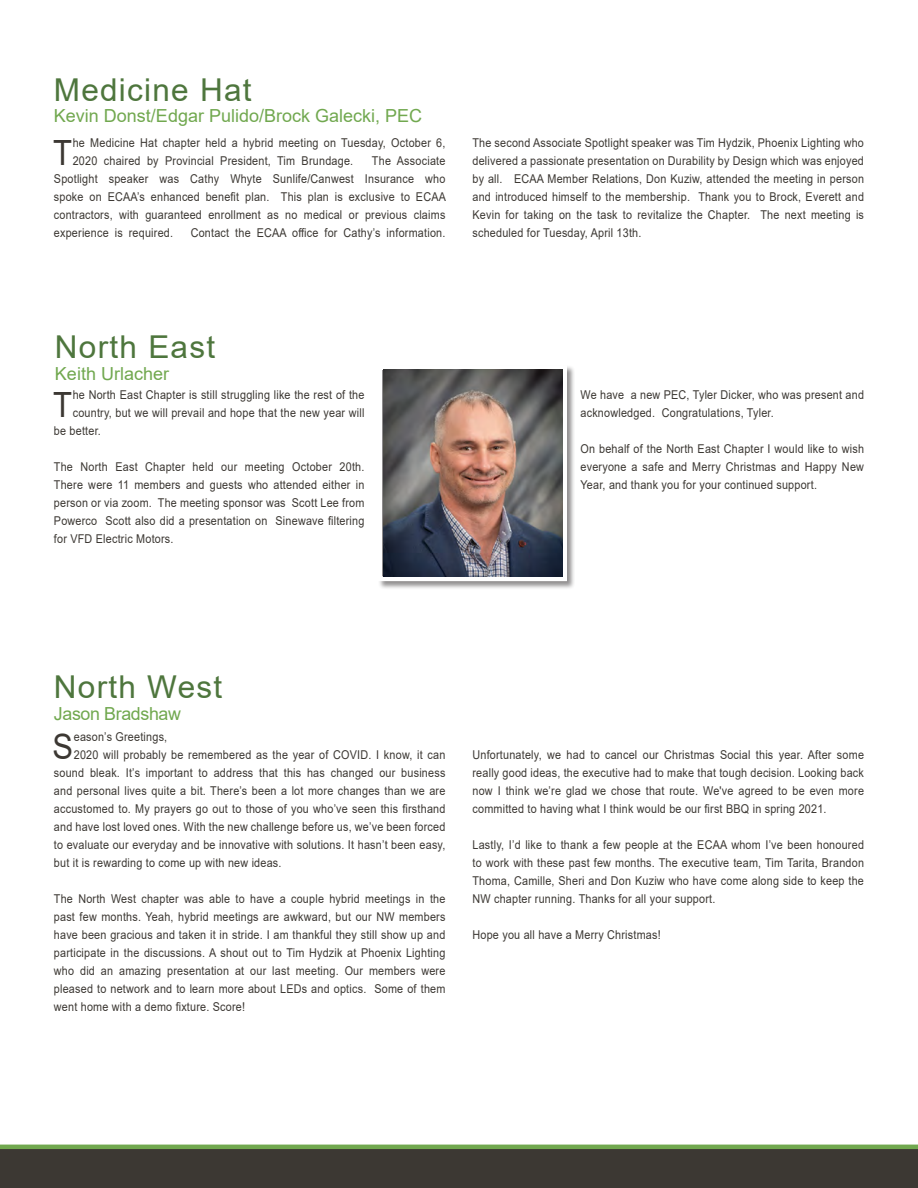
<style>
.page{position:relative;width:918px;height:1188px;background:#fff}
.page>*{position:absolute;margin:0;border:0;box-sizing:border-box;transform-origin:0 0}
.Main_Paragraph{font:34.8px "Arial";color:#3c3833;scale:.89 1}
.t1{font:31.5px "Arial";letter-spacing:.04em;color:#4e763d}
.t2{font:18px "Arial";color:#71a84f}
.t3{font:18px "Arial";letter-spacing:-.02em;color:#71a84f}
.Paragraph_Style_3{font:12.15px/18px "Arial";letter-spacing:.02em;color:#3c3833;text-align:justify;scale:.89 1}
.Main_Paragraph-2{font:12.15px/18px "Arial";letter-spacing:.02em;color:#3c3833;text-align:justify;scale:.89 1}
</style>
<div class="page">
<div style="left:378px;top:365px;width:198px;height:225px;background:#231f20;opacity:.5"></div>
<div style="left:378px;top:365px;width:189px;height:216px;border:4px solid #fff"></div>
<img style="left:383px;top:370px;width:180px;height:206px">
<svg style="left:0;top:1144px;width:918px;height:44px;background:#434638"></svg>
<p class="t1" style="left:54px;top:68px;width:199px">Medicine Hat</p>
<p class="t2" style="left:54px;top:104px;width:370px">Kevin Donst/Edgar Pulido/Brock Galecki, PEC</p>
<p class="Main_Paragraph" style="left:53px;top:129px;width:23px">T</p>
<p class="Main_Paragraph-2" style="left:73px;top:134px;width:420px">he Medicine Hat chapter held a hybrid meeting on Tuesday, October 6,<br>2020 chaired by Provincial President, Tim Brundage.</p>
<p class="Main_Paragraph-2" style="left:54px;top:152px;width:442px;text-indent:318px">The Associate Spotlight speaker was Cathy Whyte Sunlife/Canwest Insurance who spoke on ECAA’s enhanced benefit plan. This plan is exclusive to ECAA contractors, with guaranteed enrollment as no medical or previous claims experience is required.</p>
<p class="Main_Paragraph-2" style="left:191px;top:224px;width:288px">Contact the ECAA office for Cathy’s information.</p>
<p class="Main_Paragraph-2" style="left:472px;top:134px;width:441px">The second Associate Spotlight speaker was Tim Hydzik, Phoenix Lighting who delivered a passionate presentation on Durability by Design which was enjoyed by all. ECAA Member Relations, Don Kuziw, attended the meeting in person and introduced himself to the membership. Thank you to Brock, Everett and Kevin for taking on the task to revitalize the Chapter. The next meeting is scheduled for Tuesday, April 13th.</p>
<p class="t1" style="left:55px;top:325px;width:162px">North East</p>
<p class="t2" style="left:55px;top:361px;width:116px">Keith Urlacher</p>
<p class="Main_Paragraph" style="left:53px;top:380px;width:23px">T</p>
<p class="Main_Paragraph-2" style="left:73px;top:385px;width:329px">he North East Chapter is still struggling like the rest of the</p>
<p class="Main_Paragraph-2" style="left:73px;top:403px;width:329px">country, but we will prevail and hope that the new year will</p>
<p class="Main_Paragraph-2" style="left:54px;top:421px;width:54px">be better.</p>
<p class="Paragraph_Style_3" style="left:54px;top:457px;width:350px">The North East Chapter held our meeting October 20th.<br>There were 11 members and guests who attended either in person or via zoom. The meeting sponsor was Scott Lee from Powerco Scott also did a presentation on Sinewave filtering for VFD Electric Motors.</p>
<p class="Paragraph_Style_3" style="left:580px;top:385px;width:320px">We have a new PEC, Tyler Dicker, who was present and acknowledged. Congratulations, Tyler.</p>
<p class="Paragraph_Style_3" style="left:580px;top:439px;width:320px">On behalf of the North East Chapter I would like to wish everyone a safe and Merry Christmas and Happy New Year, and thank you for your continued support.</p>
<p class="t1" style="left:54px;top:665px;width:170px">North West</p>
<p class="t3" style="left:54px;top:701px;width:129px">Jason Bradshaw</p>
<p class="Main_Paragraph" style="left:53px;top:723px;width:25px">S</p>
<p class="Main_Paragraph-2" style="left:74px;top:728px;width:107px">eason’s Greetings,</p>
<p class="Paragraph_Style_3" style="left:54px;top:746px;width:441px;text-indent:20px">2020 will probably be remembered as the year of COVID. I know, it can sound bleak. It’s important to address that this has changed our business and personal lives quite a bit. There’s been a lot more changes than we are accustomed to. My prayers go out to those of you who’ve seen this firsthand and have lost loved ones. With the new challenge before us, we’ve been forced to evaluate our everyday and be innovative with solutions. It hasn’t been easy, but it is rewarding to come up with new ideas.</p>
<p class="Paragraph_Style_3" style="left:54px;top:889px;width:441px">The North West chapter was able to have a couple hybrid meetings in the past few months. Yeah, hybrid meetings are awkward, but our NW members have been gracious and taken it in stride. I am thankful they still show up and participate in the discussions. A shout out to Tim Hydzik at Phoenix Lighting who did an amazing presentation at our last meeting. Our members were pleased to network and to learn more about LEDs and optics. Some of them went home with a demo fixture. Score!</p>
<p class="Paragraph_Style_3" style="left:472px;top:745px;width:441px">Unfortunately, we had to cancel our Christmas Social this year. After some really good ideas, the executive had to make that tough decision. Looking back now I think we’re glad we chose that route. We've agreed to be even more committed to having what I think would be our first BBQ in spring 2021.</p>
<p class="Paragraph_Style_3" style="left:472px;top:835px;width:441px">Lastly, I’d like to thank a few people at the ECAA whom I’ve been honoured to work with these past few months. The executive team, Tim Tarita, Brandon Thoma, Camille, Sheri and Don Kuziw who have come along side to keep the NW chapter running. Thanks for all your support.</p>
<p class="Paragraph_Style_3" style="left:472px;top:925px;width:213px">Hope you all have a Merry Christmas!</p>
</div>
